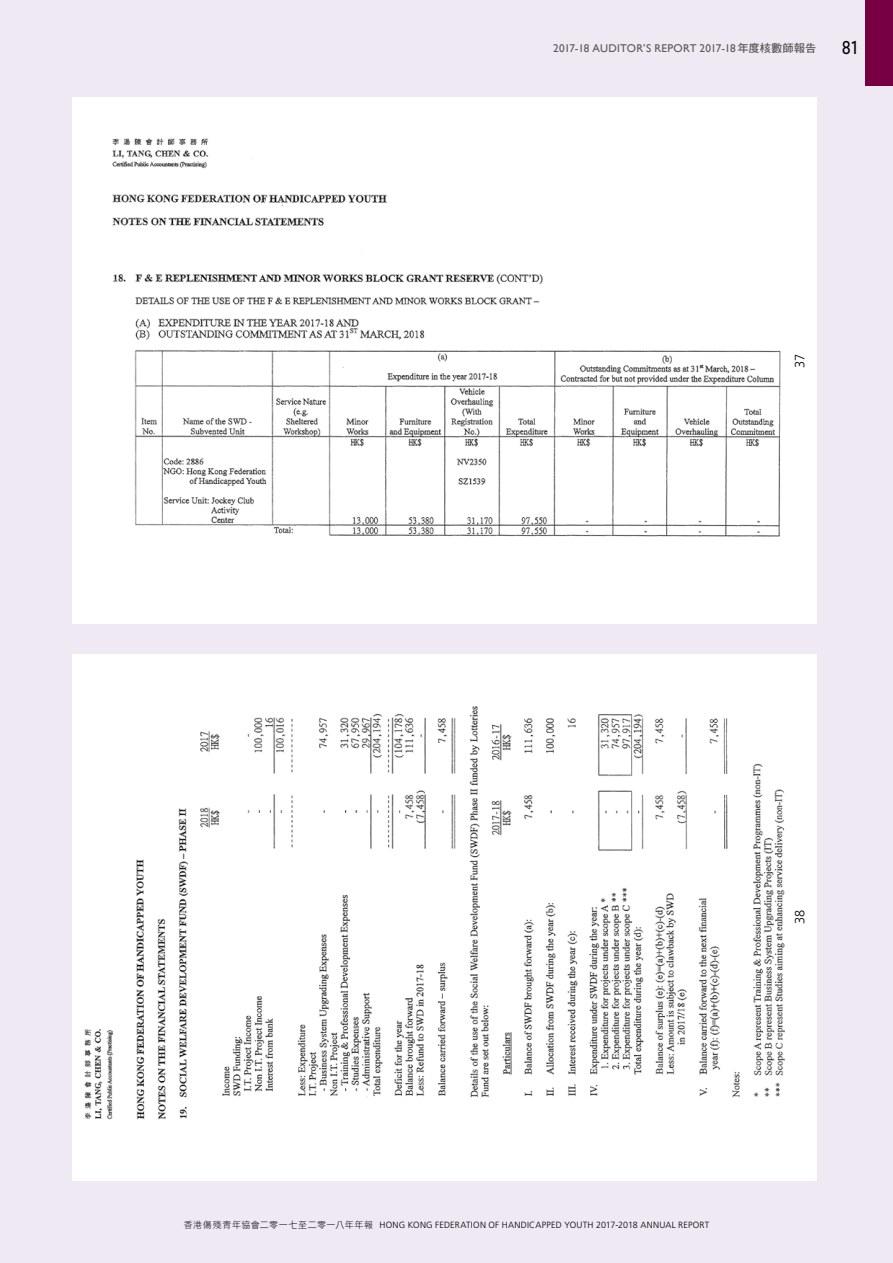
<style>
.page{position:relative;width:893px;height:1263px;background:#efe9f4}
.page>*{position:absolute;margin:0;border:0;box-sizing:border-box;transform-origin:0 0}
.t1{font:22.5px "Verlag";color:#000;scale:.9 1}
.t2{font:300 13.5px "Frutiger";color:#000;scale:.95 1}
.t3{font:11.25px "Gill Sans";letter-spacing:.02em;color:#595757}
.t4{font:300 9px "Frutiger";letter-spacing:.03em;color:#000}
.s1{font-family:"DF Hei HK W7"}
.s2{font-family:"DF Li Hei HK W3";font-weight:400}
</style>
<div class="page">
<div style="left:72px;top:97px;width:744px;height:526px;background:#fff"></div>
<div style="left:72px;top:654px;width:744px;height:526px;background:#fff"></div>
<img style="left:84px;top:706px;width:700px;height:414px">
<img style="left:112px;top:138px;width:669px;height:399px">
<div style="left:865px;top:0;width:28px;height:86px;background:#760042"></div>
<p class="t3" style="left:553px;top:42px;width:265px">2017-18 AUDITOR’S REPORT 2017-18<span class="s1">年度核數師報告</span></p>
<h1 class="t1" style="left:842px;top:29px;width:20px">81</h1>
<h2 class="t2" style="left:792px;top:368px;width:16px;rotate:-90deg">37</h2>
<h2 class="t2" style="left:792px;top:924px;width:16px;rotate:-90deg">38</h2>
<p class="t4" style="left:184px;top:1220px;width:527px"><span class="s2">香港傷殘青年協會二零一七至二零一八年年報</span> HONG KONG FEDERATION OF HANDICAPPED YOUTH 2017-2018 ANNUAL REPORT</p>
</div>
